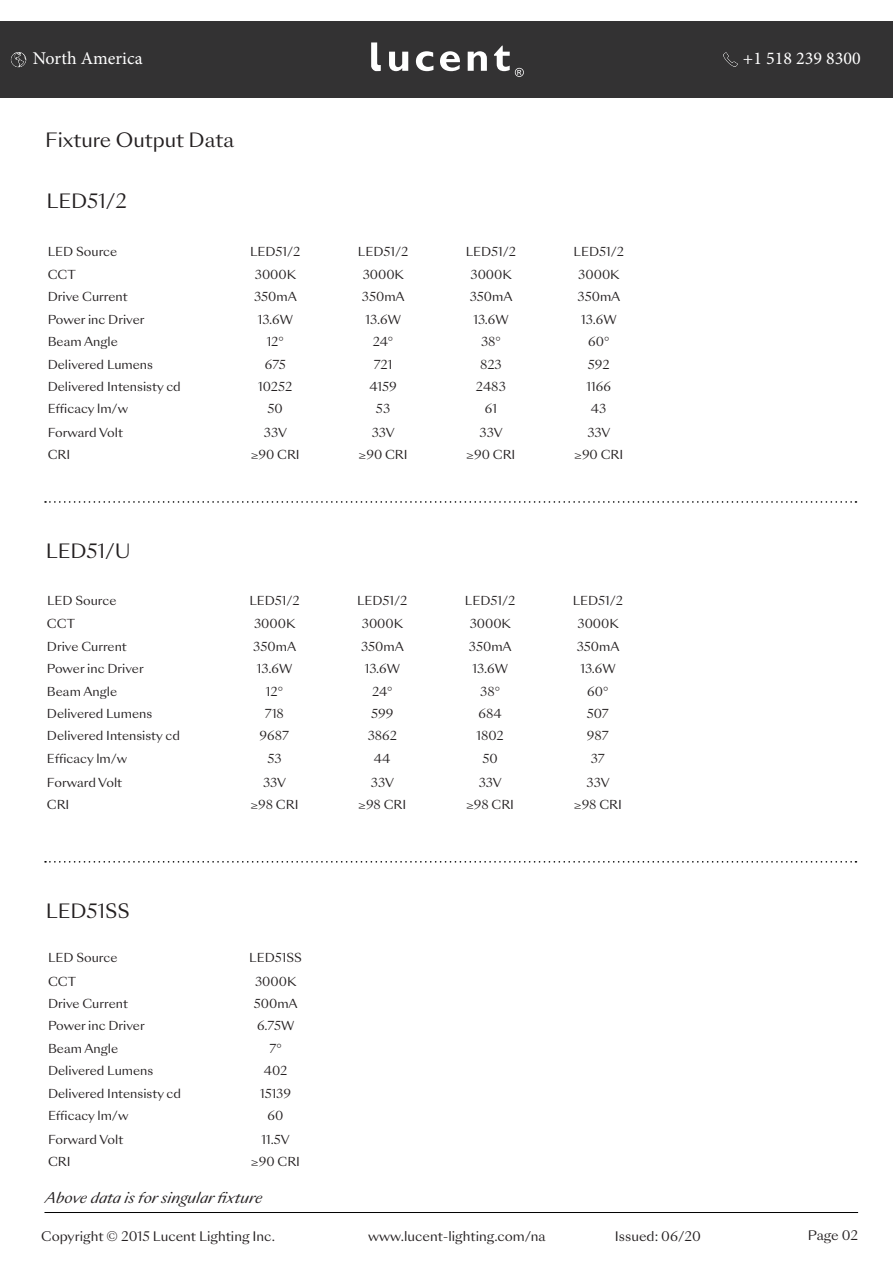
<style>
.page{position:relative;width:893px;height:1263px;background:#fff}
.page>*{position:absolute;margin:0;border:0;box-sizing:border-box;transform-origin:0 0}
.t1{font:19.2px "Sang Bleu Sunrise";color:#231f20}
.t2{font:18px "Minion Pro";color:#fff}
.t3{font:italic 14.4px "Sang Bleu Sunrise";color:#231f20}
.t4{font:12.75px "Sang Bleu Sunrise";color:#231f20}
.t5{font:12px "Sang Bleu Sunrise";color:#231f20}
</style>
<div class="page">
<hr style="left:44px;top:1212px;width:814px;height:1px;background:#000">
<div style="left:0;top:21px;width:893px;height:77px;background:#333233"></div>
<svg style="left:389px;top:52px;width:19px;height:19px"></svg>
<svg style="left:416px;top:51px;width:17px;height:20px"></svg>
<svg style="left:440px;top:51px;width:20px;height:20px"></svg>
<svg style="left:468px;top:51px;width:19px;height:20px"></svg>
<svg style="left:371px;top:42px;width:10px;height:29px"></svg>
<svg style="left:494px;top:46px;width:30px;height:31px"></svg>
<img style="left:11px;top:52px;width:15px;height:15px">
<img style="left:723px;top:52px;width:15px;height:15px">
<svg style="left:45px;top:861px;width:811px;height:2px"></svg>
<svg style="left:45px;top:501px;width:811px;height:2px"></svg>
<h2 class="t2" style="left:33px;top:47px;width:111px">North America</h2>
<h2 class="t2" style="left:743px;top:47px;width:119px">+1 518 239 8300</h2>
<h1 class="t1" style="left:45px;top:127px;width:190px">Fixture Output Data</h1>
<h1 class="t1" style="left:47px;top:188px;width:82px">LED51/2</h1>
<p class="t5" style="left:48px;top:243px;width:71px">LED Source</p>
<p class="t5" style="left:250px;top:243px;width:52px">LED51/2</p>
<p class="t5" style="left:358px;top:243px;width:52px">LED51/2</p>
<p class="t5" style="left:466px;top:243px;width:52px">LED51/2</p>
<p class="t5" style="left:574px;top:243px;width:52px">LED51/2</p>
<p class="t5" style="left:48px;top:266px;width:30px">CCT</p>
<p class="t5" style="left:255px;top:266px;width:43px">3000K</p>
<p class="t5" style="left:363px;top:266px;width:43px">3000K</p>
<p class="t5" style="left:470px;top:266px;width:43px">3000K</p>
<p class="t5" style="left:578px;top:266px;width:43px">3000K</p>
<p class="t5" style="left:48px;top:289px;width:81px">Drive Current</p>
<p class="t5" style="left:254px;top:289px;width:44px">350mA</p>
<p class="t5" style="left:362px;top:289px;width:44px">350mA</p>
<p class="t5" style="left:470px;top:289px;width:44px">350mA</p>
<p class="t5" style="left:577px;top:289px;width:44px">350mA</p>
<p class="t5" style="left:48px;top:311px;width:98px">Power inc Driver</p>
<p class="t5" style="left:258px;top:311px;width:37px">13.6W</p>
<p class="t5" style="left:366px;top:311px;width:37px">13.6W</p>
<p class="t5" style="left:473px;top:311px;width:37px">13.6W</p>
<p class="t5" style="left:581px;top:311px;width:37px">13.6W</p>
<p class="t5" style="left:48px;top:333px;width:72px">Beam Angle</p>
<p class="t5" style="left:267px;top:333px;width:19px">12°</p>
<p class="t5" style="left:373px;top:333px;width:22px">24°</p>
<p class="t5" style="left:481px;top:333px;width:21px">38°</p>
<p class="t5" style="left:588px;top:333px;width:23px">60°</p>
<p class="t5" style="left:48px;top:356px;width:107px">Delivered Lumens</p>
<p class="t5" style="left:265px;top:356px;width:23px">675</p>
<p class="t5" style="left:374px;top:356px;width:20px">721</p>
<p class="t5" style="left:480px;top:356px;width:23px">823</p>
<p class="t5" style="left:588px;top:356px;width:23px">592</p>
<p class="t5" style="left:48px;top:378px;width:135px">Delivered Intensisty cd</p>
<p class="t5" style="left:258px;top:378px;width:36px">10252</p>
<p class="t5" style="left:369px;top:378px;width:29px">4159</p>
<p class="t5" style="left:476px;top:378px;width:31px">2483</p>
<p class="t5" style="left:586px;top:378px;width:26px">1166</p>
<p class="t5" style="left:48px;top:401px;width:82px">Efficacy lm/w</p>
<p class="t5" style="left:268px;top:401px;width:17px">50</p>
<p class="t5" style="left:376px;top:401px;width:16px">53</p>
<p class="t5" style="left:485px;top:401px;width:14px">61</p>
<p class="t5" style="left:591px;top:401px;width:17px">43</p>
<p class="t5" style="left:48px;top:424px;width:77px">Forward Volt</p>
<p class="t5" style="left:264px;top:424px;width:25px">33V</p>
<p class="t5" style="left:372px;top:424px;width:25px">33V</p>
<p class="t5" style="left:479px;top:424px;width:25px">33V</p>
<p class="t5" style="left:587px;top:424px;width:25px">33V</p>
<p class="t5" style="left:48px;top:447px;width:24px">CRI</p>
<p class="t5" style="left:251px;top:447px;width:51px">≥90 CRI</p>
<p class="t5" style="left:358px;top:447px;width:51px">≥90 CRI</p>
<p class="t5" style="left:466px;top:447px;width:51px">≥90 CRI</p>
<p class="t5" style="left:574px;top:447px;width:51px">≥90 CRI</p>
<h1 class="t1" style="left:46px;top:537px;width:86px">LED51/U</h1>
<p class="t5" style="left:47px;top:592px;width:71px">LED Source</p>
<p class="t5" style="left:249px;top:592px;width:52px">LED51/2</p>
<p class="t5" style="left:357px;top:592px;width:52px">LED51/2</p>
<p class="t5" style="left:465px;top:592px;width:52px">LED51/2</p>
<p class="t5" style="left:573px;top:592px;width:52px">LED51/2</p>
<p class="t5" style="left:47px;top:616px;width:30px">CCT</p>
<p class="t5" style="left:254px;top:616px;width:43px">3000K</p>
<p class="t5" style="left:362px;top:616px;width:43px">3000K</p>
<p class="t5" style="left:470px;top:616px;width:43px">3000K</p>
<p class="t5" style="left:577px;top:616px;width:43px">3000K</p>
<p class="t5" style="left:47px;top:638px;width:81px">Drive Current</p>
<p class="t5" style="left:253px;top:638px;width:44px">350mA</p>
<p class="t5" style="left:361px;top:638px;width:44px">350mA</p>
<p class="t5" style="left:469px;top:638px;width:44px">350mA</p>
<p class="t5" style="left:577px;top:638px;width:44px">350mA</p>
<p class="t5" style="left:47px;top:660px;width:98px">Power inc Driver</p>
<p class="t5" style="left:257px;top:660px;width:37px">13.6W</p>
<p class="t5" style="left:365px;top:660px;width:37px">13.6W</p>
<p class="t5" style="left:473px;top:660px;width:37px">13.6W</p>
<p class="t5" style="left:580px;top:660px;width:37px">13.6W</p>
<p class="t5" style="left:47px;top:683px;width:72px">Beam Angle</p>
<p class="t5" style="left:266px;top:683px;width:19px">12°</p>
<p class="t5" style="left:372px;top:683px;width:22px">24°</p>
<p class="t5" style="left:480px;top:683px;width:21px">38°</p>
<p class="t5" style="left:587px;top:683px;width:23px">60°</p>
<p class="t5" style="left:47px;top:705px;width:107px">Delivered Lumens</p>
<p class="t5" style="left:265px;top:705px;width:20px">718</p>
<p class="t5" style="left:371px;top:705px;width:24px">599</p>
<p class="t5" style="left:478px;top:705px;width:25px">684</p>
<p class="t5" style="left:587px;top:705px;width:24px">507</p>
<p class="t5" style="left:47px;top:728px;width:135px">Delivered Intensisty cd</p>
<p class="t5" style="left:260px;top:728px;width:31px">9687</p>
<p class="t5" style="left:368px;top:728px;width:31px">3862</p>
<p class="t5" style="left:476px;top:728px;width:29px">1802</p>
<p class="t5" style="left:587px;top:728px;width:23px">987</p>
<p class="t5" style="left:47px;top:750px;width:82px">Efficacy lm/w</p>
<p class="t5" style="left:267px;top:750px;width:16px">53</p>
<p class="t5" style="left:374px;top:750px;width:18px">44</p>
<p class="t5" style="left:482px;top:750px;width:17px">50</p>
<p class="t5" style="left:591px;top:750px;width:16px">37</p>
<p class="t5" style="left:47px;top:774px;width:77px">Forward Volt</p>
<p class="t5" style="left:263px;top:774px;width:25px">33V</p>
<p class="t5" style="left:371px;top:774px;width:25px">33V</p>
<p class="t5" style="left:479px;top:774px;width:25px">33V</p>
<p class="t5" style="left:586px;top:774px;width:25px">33V</p>
<p class="t5" style="left:47px;top:796px;width:24px">CRI</p>
<p class="t5" style="left:250px;top:796px;width:50px">≥98 CRI</p>
<p class="t5" style="left:358px;top:796px;width:50px">≥98 CRI</p>
<p class="t5" style="left:466px;top:796px;width:50px">≥98 CRI</p>
<p class="t5" style="left:574px;top:796px;width:50px">≥98 CRI</p>
<h1 class="t1" style="left:46px;top:897px;width:85px">LED51SS</h1>
<p class="t5" style="left:48px;top:950px;width:71px">LED Source</p>
<p class="t5" style="left:249px;top:950px;width:54px">LED51SS</p>
<p class="t5" style="left:48px;top:973px;width:30px">CCT</p>
<p class="t5" style="left:255px;top:973px;width:43px">3000K</p>
<p class="t5" style="left:48px;top:995px;width:81px">Drive Current</p>
<p class="t5" style="left:254px;top:995px;width:45px">500mA</p>
<p class="t5" style="left:48px;top:1018px;width:98px">Power inc Driver</p>
<p class="t5" style="left:257px;top:1018px;width:39px">6.75W</p>
<p class="t5" style="left:48px;top:1040px;width:72px">Beam Angle</p>
<p class="t5" style="left:269px;top:1040px;width:14px">7°</p>
<p class="t5" style="left:48px;top:1062px;width:107px">Delivered Lumens</p>
<p class="t5" style="left:264px;top:1062px;width:25px">402</p>
<p class="t5" style="left:48px;top:1085px;width:135px">Delivered Intensisty cd</p>
<p class="t5" style="left:260px;top:1085px;width:32px">15139</p>
<p class="t5" style="left:48px;top:1107px;width:82px">Efficacy lm/w</p>
<p class="t5" style="left:268px;top:1107px;width:17px">60</p>
<p class="t5" style="left:48px;top:1131px;width:77px">Forward Volt</p>
<p class="t5" style="left:262px;top:1131px;width:30px">11.5V</p>
<p class="t5" style="left:48px;top:1153px;width:24px">CRI</p>
<p class="t5" style="left:251px;top:1153px;width:51px">≥90 CRI</p>
<p class="t3" style="left:45px;top:1188px;width:219px">Above data is for singular fixture</p>
<p class="t4" style="left:41px;top:1227px;width:235px">Copyright © 2015 Lucent Lighting Inc.</p>
<p class="t4" style="left:368px;top:1227px;width:179px">www.lucent-lighting.com/na</p>
<p class="t4" style="left:615px;top:1227px;width:88px">Issued: 06/20</p>
<p class="t4" style="left:808px;top:1227px;width:52px">Page 02</p>
</div>
